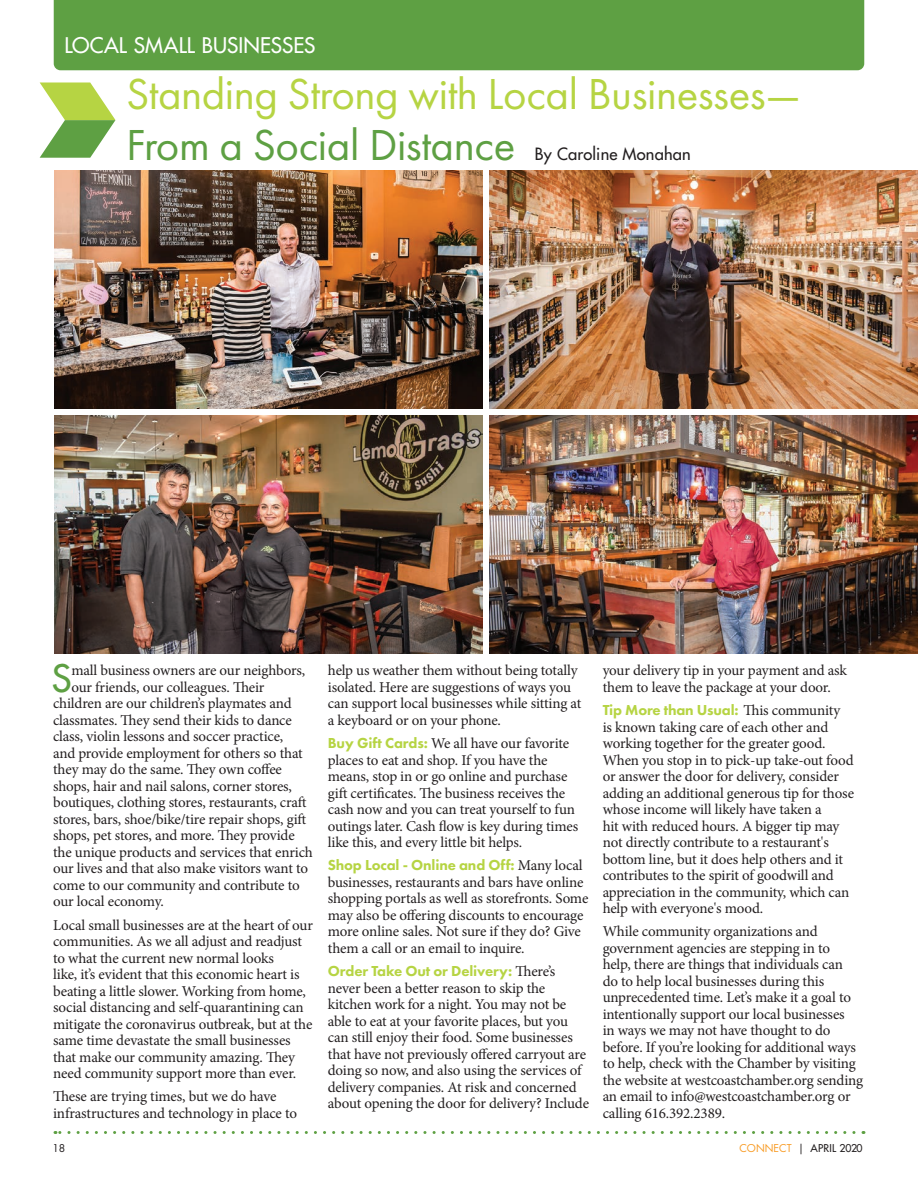
<style>
.page{position:relative;width:918px;height:1188px;background:#fff}
.page>*{position:absolute;margin:0;border:0;box-sizing:border-box;transform-origin:0 0}
.t1{font:45px "Futura PT";letter-spacing:-.01em;color:#b6d443}
.t2{font:45px "Futura PT";letter-spacing:-.01em;color:#5ea043}
.t3{font:36.9px "Futura";color:#5ea043}
.t4{font:21px "Futura";letter-spacing:.005em;color:#fff}
.t5{font:16.5px "Futura";letter-spacing:.01em;color:#231f20}
.t6{font:15px/16.5px "Minion Pro";letter-spacing:-.015em;color:#231f20}
.t7{font:800 15px "Futura PT";letter-spacing:-.01em;color:#b6d443}
.t8{font:10.5px "Futura";letter-spacing:.02em;color:#231f20}
.t9{font:10.5px "Futura";color:#231f20}
.s1{font-family:"Futura PT";font-weight:800;color:#b6d443}
.s2{font-family:"Minion Pro";font-weight:400;color:#231f20}
.s3{color:#f89b24}
.s4{font-style:inherit}
</style>
<div class="page">
<svg style="left:55px;top:1131px;width:799px;height:3px"></svg>
<div style="left:54px;top:0;width:810px;height:70px;background:#5ea043"></div>
<svg style="left:40px;top:82px;width:76px;height:76px"></svg>
<img style="left:489px;top:416px;width:429px;height:238px">
<img style="left:489px;top:170px;width:429px;height:239px">
<img style="left:54px;top:416px;width:428px;height:238px">
<img style="left:54px;top:170px;width:429px;height:239px">
<h3 class="t4" style="left:64px;top:32px;width:252px">LOCAL SMALL BUSINESSES</h3>
<h1 class="t1" style="left:126px;top:68px;width:677px">Standing Strong with Local Businesses—</h1>
<h1 class="t2" style="left:126px;top:119px;width:391px">From a Social Distance</h1>
<p class="t5" style="left:535px;top:144px;width:157px">By Caroline Monahan</p>
<h2 class="t3" style="left:52px;top:655px;width:21px">S</h2>
<p class="t6" style="left:71px;top:662px;width:235px">mall business owners are our neighbors,</p>
<p class="t6" style="left:71px;top:679px;width:195px">our friends, our colleagues. Their</p>
<p class="t6" style="left:53px;top:695px;width:240px">children are our children’s playmates and</p>
<p class="t6" style="left:53px;top:712px;width:240px">classmates. They send their kids to dance</p>
<p class="t6" style="left:53px;top:728px;width:232px">class, violin lessons and soccer practice,</p>
<p class="t6" style="left:53px;top:745px;width:251px">and provide employment for others so that</p>
<p class="t6" style="left:53px;top:761px;width:230px">they may do the same. They own coffee</p>
<p class="t6" style="left:53px;top:778px;width:240px">shops, hair and nail salons, corner stores,</p>
<p class="t6" style="left:53px;top:794px;width:255px">boutiques, clothing stores, restaurants, craft</p>
<p class="t6" style="left:53px;top:811px;width:255px">stores, bars, shoe/bike/tire repair shops, gift</p>
<p class="t6" style="left:53px;top:827px;width:243px">shops, pet stores, and more. They provide</p>
<p class="t6" style="left:53px;top:844px;width:261px">the unique products and services that enrich</p>
<p class="t6" style="left:53px;top:860px;width:256px">our lives and that also make visitors want to</p>
<p class="t6" style="left:53px;top:877px;width:248px">come to our community and contribute to</p>
<p class="t6" style="left:53px;top:893px;width:112px">our local economy.</p>
<p class="t6" style="left:53px;top:917px;width:261px">Local small businesses are at the heart of our communities. As we all adjust and readjust to what the current new normal looks<br>like, it’s evident that this economic heart is beating a little slower. Working from home, social distancing and self-quarantining can mitigate the coronavirus outbreak, but at the same time devastate the small businesses that make our community amazing. They need community support more than ever.</p>
<p class="t6" style="left:53px;top:1088px;width:246px">These are trying times, but we do have infrastructures and technology in place to</p>
<p class="t6" style="left:328px;top:662px;width:255px">help us weather them without being totally isolated. Here are suggestions of ways you can support local businesses while sitting at a keyboard or on your phone.</p>
<p class="t6" style="left:328px;top:735px;width:252px"><span class="s1">Buy Gift Cards:</span> We all have our favorite places to eat and shop. If you have the means, stop in or go online and purchase gift certificates. The business receives the cash now and you can treat yourself to fun outings later. Cash flow is key during times like this, and every little bit helps.</p>
<p class="t7" style="left:328px;top:856px;width:256px">Shop Local - Online and Off: <span class="s2">Many local</span></p>
<p class="t6" style="left:328px;top:874px;width:262px">businesses, restaurants and bars have online shopping portals as well as storefronts. Some may also be offering discounts to encourage more online sales. Not sure if they do? Give them a call or an email to inquire.</p>
<p class="t7" style="left:328px;top:962px;width:229px">Order Take Out or Delivery: <span class="s2">There’s</span></p>
<p class="t6" style="left:328px;top:980px;width:263px">never been a better reason to skip the kitchen work for a night. You may not be able to eat at your favorite places, but you can still enjoy their food. Some businesses that have not previously offered carryout are doing so now, and also using the services of delivery companies. At risk and concerned about opening the door for delivery? Include</p>
<p class="t6" style="left:603px;top:662px;width:246px">your delivery tip in your payment and ask them to leave the package at your door.</p>
<p class="t7" style="left:603px;top:701px;width:239px">Tip More than Usual: <span class="s2">This community</span></p>
<p class="t6" style="left:603px;top:719px;width:253px">is known taking care of each other and working together for the greater good.<br>When you stop in to pick-up take-out food or answer the door for delivery, consider adding an additional generous tip for those whose income will likely have taken a<br>hit with reduced hours. A bigger tip may not directly contribute to a restaurant's bottom line, but it does help others and it contributes to the spirit of goodwill and appreciation in the community, which can help with everyone's mood.</p>
<p class="t6" style="left:603px;top:923px;width:262px">While community organizations and government agencies are stepping in to<br>help, there are things that individuals can<br>do to help local businesses during this unprecedented time. Let’s make it a goal to intentionally support our local businesses<br>in ways we may not have thought to do before. If you’re looking for additional ways to help, check with the Chamber by visiting the website at westcoastchamber.org sending an email to info@westcoastchamber.org or calling 616.392.2389.</p>
<p class="t9" style="left:52px;top:1142px;width:14px">18</p>
<p class="t8" style="left:739px;top:1142px;width:125px"><span class="s3">CONNECT</span> <span class="s4">|</span> APRIL 2020</p>
</div>
